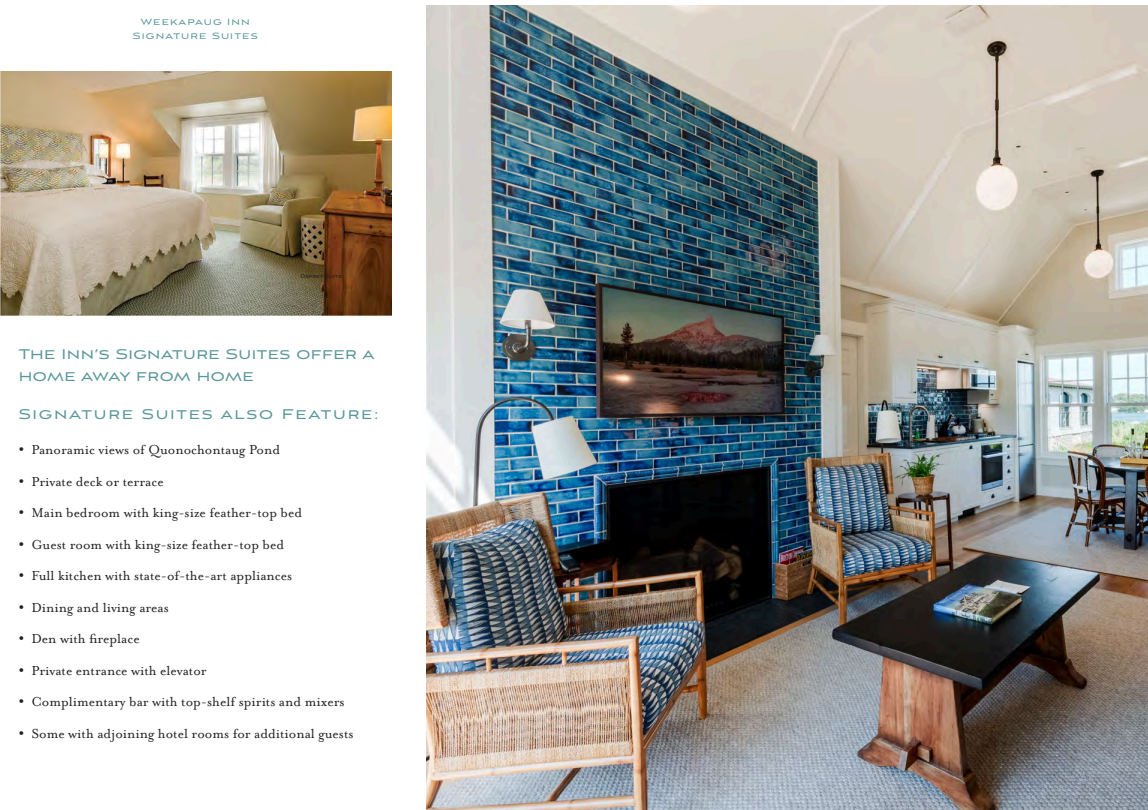
<style>
.page{position:relative;width:1148px;height:810px;background:#fff}
.page>*{position:absolute;margin:0;border:0;box-sizing:border-box;transform-origin:0 0}
.t1{font:17.5px/21.9px "Aviano Sans";letter-spacing:.025em;color:#59979a}
.t2{font:17.5px "Aviano Sans";letter-spacing:.1em;color:#59979a}
.t3{font:15px "Mrs Eaves OT";color:#231f20}
.t4{font:11.25px/14px "Aviano Sans";letter-spacing:.1em;color:#59979a;text-align:center}
.t5{font:500 5.5px "Copperplate";letter-spacing:.05em;color:#231f20}
.s1{font-family:"Times New Roman"}
</style>
<div class="page">
<img style="left:0;top:72px;width:391px;height:243px">
<img style="left:426px;top:6px;width:722px;height:804px">
<p class="t4" style="left:133px;top:16px;width:126px">Weekapaug Inn<br>Signature Suites</p>
<p class="t5" style="left:300px;top:273px;width:43px">Osprey Suite</p>
<p class="t1" style="left:19px;top:345px;width:357px">The Inn’s Signature Suites offer a home away from home</p>
<p class="t2" style="left:19px;top:405px;width:361px">Signature Suites also Feature:</p>
<p class="t3" style="left:19px;top:441px;width:263px"><span class="s1">•</span> Panoramic views of Quonochontaug Pond</p>
<p class="t3" style="left:19px;top:473px;width:146px"><span class="s1">•</span> Private deck or terrace</p>
<p class="t3" style="left:19px;top:504px;width:285px"><span class="s1">•</span> Main bedroom with king-size feather-top bed</p>
<p class="t3" style="left:19px;top:536px;width:267px"><span class="s1">•</span> Guest room with king-size feather-top bed</p>
<p class="t3" style="left:19px;top:567px;width:275px"><span class="s1">•</span> Full kitchen with state-of-the-art appliances</p>
<p class="t3" style="left:19px;top:599px;width:152px"><span class="s1">•</span> Dining and living areas</p>
<p class="t3" style="left:19px;top:630px;width:122px"><span class="s1">•</span> Den with fireplace</p>
<p class="t3" style="left:19px;top:662px;width:189px"><span class="s1">•</span> Private entrance with elevator</p>
<p class="t3" style="left:19px;top:693px;width:327px"><span class="s1">•</span> Complimentary bar with top-shelf spirits and mixers</p>
<p class="t3" style="left:19px;top:725px;width:336px"><span class="s1">•</span> Some with adjoining hotel rooms for additional guests</p>
</div>
